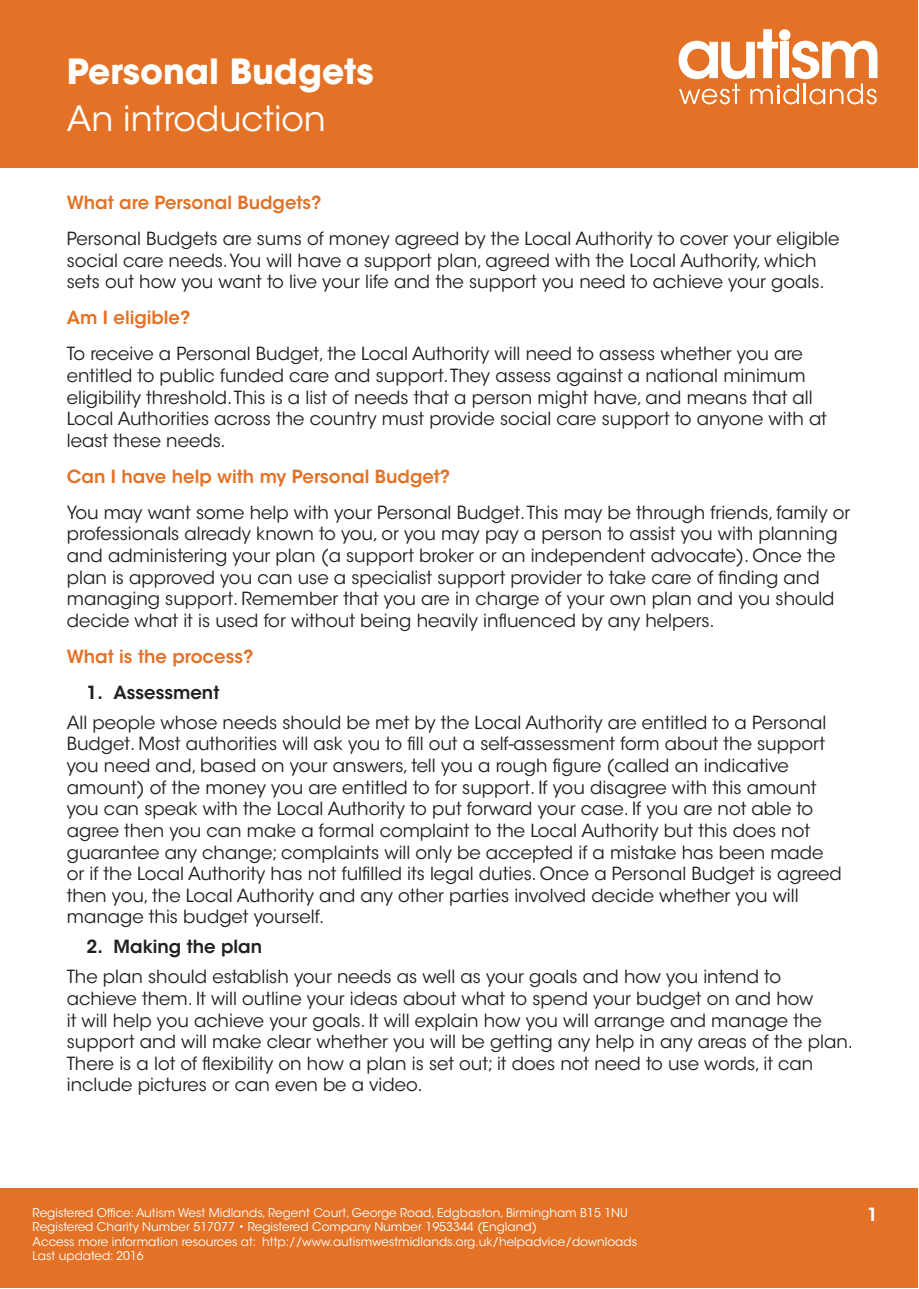
<style>
.page{position:relative;width:919px;height:1289px;background:#fff}
.page>*{position:absolute;margin:0;border:0;box-sizing:border-box;transform-origin:0 0}
.t1{font:700 34.5px "ITC Avant Garde Std";color:#fff}
.t2{font:34.5px "ITC Avant Garde Std";color:#fff}
.t3{font:18px/21.6px "ITC Avant Garde Std";color:#231f20}
.t4{font:600 18px "ITC Avant Garde Std";color:#e37226}
.t5{font:600 18px "ITC Avant Garde Std";color:#231f20}
.t6{font:600 18px "ITC Avant Garde Std";color:#fff}
.t7{font:12px/14.4px "ITC Avant Garde Std";color:#fff}
</style>
<div class="page">
<div style="left:1px;top:1px;width:917px;height:167px;background:#e37226"></div>
<svg style="left:678px;top:29px;width:199px;height:75px"></svg>
<div style="left:1px;top:1188px;width:917px;height:100px;background:#e37226"></div>
<h1 class="t1" style="left:67px;top:49px;width:308px">Personal Budgets</h1>
<h1 class="t2" style="left:67px;top:97px;width:261px">An introduction</h1>
<p class="t4" style="left:67px;top:191px;width:256px">What are Personal Budgets?</p>
<p class="t3" style="left:67px;top:228px;width:774px">Personal Budgets are sums of money agreed by the Local Authority to cover your eligible social care needs. You will have a support plan, agreed with the Local Authority, which sets out how you want to live your life and the support you need to achieve your goals.</p>
<p class="t4" style="left:67px;top:306px;width:125px">Am I eligible?</p>
<p class="t3" style="left:67px;top:343px;width:761px">To receive a Personal Budget, the Local Authority will need to assess whether you are entitled to public funded care and support. They assess against a national minimum eligibility threshold. This is a list of needs that a person might have, and means that all Local Authorities across the country must provide social care support to anyone with at least these needs.</p>
<p class="t4" style="left:67px;top:465px;width:385px">Can I have help with my Personal Budget?</p>
<p class="t3" style="left:67px;top:501px;width:785px">You may want some help with your Personal Budget. This may be through friends, family or professionals already known to you, or you may pay a person to assist you with planning and administering your plan (a support broker or an independent advocate). Once the plan is approved you can use a specialist support provider to take care of finding and managing support. Remember that you are in charge of your own plan and you should decide what it is used for without being heavily influenced by any helpers.</p>
<p class="t4" style="left:67px;top:645px;width:188px">What is the process?</p>
<p class="t5" style="left:87px;top:681px;width:134px">1. Assessment</p>
<p class="t3" style="left:67px;top:711px;width:776px">All people whose needs should be met by the Local Authority are entitled to a Personal Budget. Most authorities will ask you to fill out a self-assessment form about the support you need and, based on your answers, tell you a rough figure (called an indicative amount) of the money you are entitled to for support. If you disagree with this amount you can speak with the Local Authority to put forward your case. If you are not able to agree then you can make a formal complaint to the Local Authority but this does not guarantee any change; complaints will only be accepted if a mistake has been made or if the Local Authority has not fulfilled its legal duties. Once a Personal Budget is agreed then you, the Local Authority and any other parties involved decide whether you will manage this budget yourself.</p>
<p class="t5" style="left:87px;top:935px;width:177px">2. Making the plan</p>
<p class="t3" style="left:67px;top:966px;width:787px">The plan should establish your needs as well as your goals and how you intend to achieve them. It will outline your ideas about what to spend your budget on and how<br>it will help you achieve your goals. It will explain how you will arrange and manage the support and will make clear whether you will be getting any help in any areas of the plan.<br>There is a lot of flexibility on how a plan is set out; it does not need to use words, it can include pictures or can even be a video.</p>
<p class="t7" style="left:33px;top:1205px;width:606px">Registered Office: Autism West Midlands, Regent Court, George Road, Edgbaston, Birmingham B15 1NU Registered Charity Number 517077 • Registered Company Number 1953344 (England)<br>Access more information resources at: http://www.autismwestmidlands.org.uk/helpadvice/downloads Last updated: 2016</p>
<p class="t6" style="left:867px;top:1203px;width:12px">1</p>
</div>
